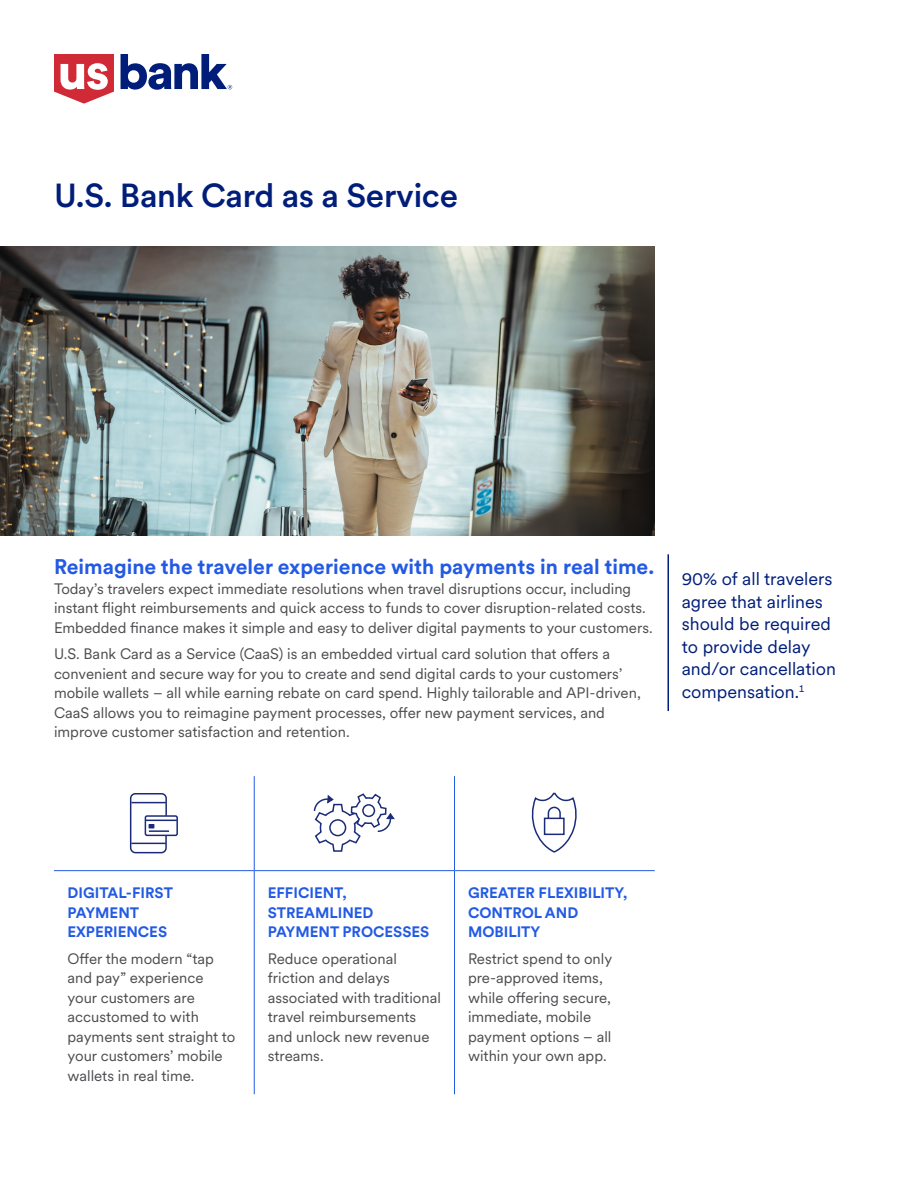
<style>
.page{position:relative;width:918px;height:1188px;background:#fff}
.page>*{position:absolute;margin:0;border:0;box-sizing:border-box;transform-origin:0 0}
.t1{font:500 33px "U.S.Bank Circular";letter-spacing:-.01em;color:#001e79}
.t2{font:700 21px "U.S.Bank Circular";color:#235ae4}
.t3{font:18px/22.5px "U.S.Bank Circular";color:#001e79}
.t4{font:15px/19.5px "U.S.Bank Circular";color:#4c4c50}
.t5{font:700 15px "U.S.Bank Circular";color:#235ae4}
</style>
<div class="page">
<hr style="left:668px;top:554px;width:1px;height:157px;background:#001e79">
<hr style="left:254px;top:776px;width:1px;height:94px;background:#235ae4">
<hr style="left:454px;top:776px;width:1px;height:94px;background:#235ae4">
<hr style="left:54px;top:870px;width:200px;height:1px;background:#235ae4">
<hr style="left:254px;top:870px;width:200px;height:1px;background:#235ae4">
<hr style="left:254px;top:871px;width:1px;height:223px;background:#235ae4">
<hr style="left:454px;top:870px;width:201px;height:1px;background:#235ae4">
<hr style="left:454px;top:871px;width:1px;height:223px;background:#235ae4">
<hr style="left:131px;top:802px;width:35px;height:1px;background:#1b2b79">
<hr style="left:131px;top:843px;width:35px;height:1px;background:#1b2b79">
<svg style="left:121px;top:54px;width:111px;height:36px"></svg>
<svg style="left:54px;top:54px;width:60px;height:50px"></svg>
<img style="left:0;top:247px;width:655px;height:289px">
<div style="left:130px;top:793px;width:37px;height:60px;border:2px solid #1b2b79;border-radius:5px"></div>
<svg style="left:144px;top:815px;width:34px;height:22px"></svg>
<svg style="left:313px;top:793px;width:82px;height:59px"></svg>
<svg style="left:532px;top:792px;width:45px;height:61px"></svg>
<div style="left:544px;top:818px;width:21px;height:17px;border:2px solid #1b2b79"></div>
<h1 class="t1" style="left:54px;top:173px;width:406px">U.S. Bank Card as a Service</h1>
<h3 class="t2" style="left:54px;top:553px;width:602px">Reimagine the traveler experience with payments in real time.</h3>
<p class="t4" style="left:54px;top:578px;width:600px">Today’s travelers expect immediate resolutions when travel disruptions occur, including instant fight reimbursements and quick access to funds to cover disruption-related costs.<br>Embedded fnance makes it simple and easy to deliver digital payments to your customers.</p>
<p class="t4" style="left:54px;top:644px;width:588px">U.S. Bank Card as a Service (CaaS) is an embedded virtual card solution that ofers a convenient and secure way for you to create and send digital cards to your customers’ mobile wallets – all while earning rebate on card spend. Highly tailorable and API-driven, CaaS allows you to reimagine payment processes, ofer new payment services, and improve customer satisfaction and retention.</p>
<p class="t3" style="left:682px;top:567px;width:156px">90% of all travelers agree that airlines should be required to provide delay and/or cancellation compensation.<sup>1</sup></p>
<p class="t5" style="left:68px;top:883px;width:107px">DIGITAL-FIRST</p>
<p class="t5" style="left:268px;top:883px;width:81px">EFFICIENT,</p>
<p class="t5" style="left:468px;top:883px;width:161px">GREATER FLEXIBILITY,</p>
<p class="t5" style="left:68px;top:902px;width:73px">PAYMENT</p>
<p class="t5" style="left:268px;top:902px;width:107px">STREAMLINED</p>
<p class="t5" style="left:468px;top:902px;width:112px">CONTROL AND</p>
<p class="t5" style="left:68px;top:922px;width:101px">EXPERIENCES</p>
<p class="t5" style="left:268px;top:922px;width:163px">PAYMENT PROCESSES</p>
<p class="t5" style="left:468px;top:922px;width:74px">MOBILITY</p>
<p class="t4" style="left:68px;top:948px;width:148px">Ofer the modern “tap</p>
<p class="t4" style="left:268px;top:948px;width:131px">Reduce operational</p>
<p class="t4" style="left:468px;top:948px;width:146px">Restrict spend to only</p>
<p class="t4" style="left:68px;top:968px;width:137px">and pay” experience</p>
<p class="t4" style="left:268px;top:968px;width:124px">friction and delays</p>
<p class="t4" style="left:468px;top:968px;width:136px">pre-approved items,</p>
<p class="t4" style="left:68px;top:987px;width:129px">your customers are</p>
<p class="t4" style="left:268px;top:987px;width:175px">associated with traditional</p>
<p class="t4" style="left:468px;top:987px;width:145px">while ofering secure,</p>
<p class="t4" style="left:68px;top:1007px;width:133px">accustomed to with</p>
<p class="t4" style="left:268px;top:1007px;width:150px">travel reimbursements</p>
<p class="t4" style="left:468px;top:1007px;width:125px">immediate, mobile</p>
<p class="t4" style="left:68px;top:1026px;width:169px">payments sent straight to</p>
<p class="t4" style="left:268px;top:1026px;width:163px">and unlock new revenue</p>
<p class="t4" style="left:468px;top:1026px;width:145px">payment options – all</p>
<p class="t4" style="left:68px;top:1046px;width:157px">your customers’ mobile</p>
<p class="t4" style="left:268px;top:1046px;width:57px">streams.</p>
<p class="t4" style="left:468px;top:1046px;width:140px">within your own app.</p>
<p class="t4" style="left:68px;top:1065px;width:129px">wallets in real time.</p>
</div>
